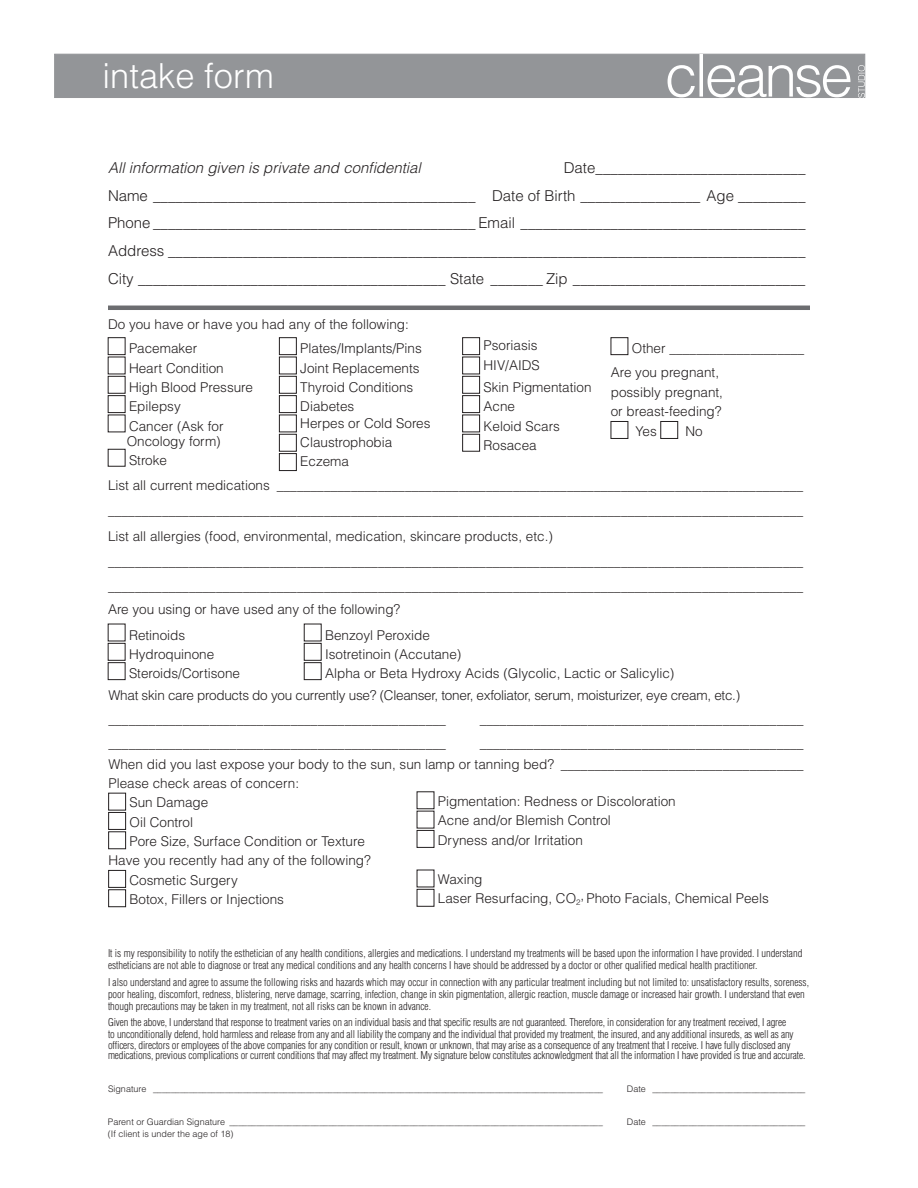
<style>
.page{position:relative;width:918px;height:1188px;background:#fff}
.page>*{position:absolute;margin:0;border:0;box-sizing:border-box;transform-origin:0 0}
.t1{font:300 34.5px "Helvetica LT Std";color:#fff}
.t2{font:300 15px/27.8px "Helvetica LT Std";color:#231f20;text-align:justify}
.t3{font:italic 300 15px "Helvetica LT Std";color:#231f20}
.t4{font:300 13.5px/19.4px "Helvetica LT Std";color:#231f20}
.t5{font:300 13.5px/23.9px "Helvetica LT Std";letter-spacing:-.02em;color:#231f20}
.t6{font:300 condensed 10.5px/12px "Helvetica LT Std";color:#231f20}
.t7{font:300 9px "Helvetica LT Std";color:#231f20}
</style>
<div class="page">
<hr style="left:108px;top:306px;width:702px;height:4px;background:#6c6d70">
<div style="left:108px;top:395px;width:17px;height:18px;border:1px solid #231f20"></div>
<div style="left:279px;top:338px;width:18px;height:17px;border:1px solid #231f20"></div>
<div style="left:279px;top:357px;width:18px;height:17px;border:1px solid #231f20"></div>
<div style="left:279px;top:376px;width:18px;height:17px;border:1px solid #231f20"></div>
<div style="left:279px;top:395px;width:18px;height:18px;border:1px solid #231f20"></div>
<div style="left:279px;top:415px;width:18px;height:17px;border:1px solid #231f20"></div>
<div style="left:279px;top:434px;width:18px;height:17px;border:1px solid #231f20"></div>
<div style="left:279px;top:453px;width:18px;height:18px;border:1px solid #231f20"></div>
<div style="left:462px;top:338px;width:18px;height:17px;border:1px solid #231f20"></div>
<div style="left:462px;top:357px;width:18px;height:17px;border:1px solid #231f20"></div>
<div style="left:462px;top:376px;width:18px;height:17px;border:1px solid #231f20"></div>
<div style="left:462px;top:395px;width:18px;height:18px;border:1px solid #231f20"></div>
<div style="left:462px;top:415px;width:18px;height:17px;border:1px solid #231f20"></div>
<div style="left:462px;top:434px;width:18px;height:17px;border:1px solid #231f20"></div>
<div style="left:611px;top:421px;width:17px;height:18px;border:1px solid #231f20"></div>
<div style="left:661px;top:421px;width:17px;height:18px;border:1px solid #231f20"></div>
<div style="left:108px;top:793px;width:18px;height:17px;border:1px solid #231f20"></div>
<div style="left:108px;top:812px;width:18px;height:18px;border:1px solid #231f20"></div>
<div style="left:108px;top:832px;width:18px;height:17px;border:1px solid #231f20"></div>
<div style="left:108px;top:870px;width:18px;height:18px;border:1px solid #231f20"></div>
<div style="left:108px;top:890px;width:18px;height:17px;border:1px solid #231f20"></div>
<div style="left:417px;top:792px;width:17px;height:17px;border:1px solid #231f20"></div>
<div style="left:417px;top:830px;width:17px;height:18px;border:1px solid #231f20"></div>
<svg style="left:54px;top:54px;width:811px;height:44px;background:#999b9e"></svg>
<h1 class="t1" style="left:103px;top:54px;width:173px">intake form</h1>
<p class="t3" style="left:108px;top:158px;width:314px">All information given is private and confidential</p>
<p class="t2" style="left:108px;top:153px;width:699px;text-indent:456px">Date____________________________ Name ___________________________________________ Date of Birth ________________ Age _________ Phone ___________________________________________ Email ______________________________________ Address _____________________________________________________________________________________ City _________________________________________ State _______ Zip _______________________________</p>
<p class="t4" style="left:129px;top:312px;width:281px;line-height:24px;text-indent:-21px">Do you have or have you had any of the following:<br>Pacemaker</p>
<p class="t4" style="left:129px;top:358px;width:126px">Heart Condition<br>High Blood Pressure<br>Epilepsy<br>Cancer (Ask for</p>
<p class="t4" style="left:127px;top:431px;width:96px">Oncology form)<br>Stroke</p>
<p class="t4" style="left:484px;top:336px;width:58px">Psoriasis<br>HIV/AIDS</p>
<p class="t4" style="left:484px;top:377px;width:110px">Skin Pigmentation<br>Acne<br>Keloid Scars<br>Rosacea</p>
<p class="t4" style="left:300px;top:339px;width:123px">Plates/Implants/Pins<br>Joint Replacements<br>Thyroid Conditions<br>Diabetes</p>
<p class="t4" style="left:300px;top:413px;width:132px">Herpes or Cold Sores<br>Claustrophobia<br>Eczema</p>
<p class="t4" style="left:611px;top:336px;width:195px;line-height:23.9px;text-indent:21px">Other ____________________<br>Are you pregnant,</p>
<p class="t4" style="left:611px;top:382px;width:114px">possibly pregnant,</p>
<p class="t4" style="left:611px;top:402px;width:112px">or breast-feeding?</p>
<p class="t4" style="left:636px;top:421px;width:23px">Yes</p>
<p class="t4" style="left:685px;top:421px;width:19px">No</p>
<p class="t4" style="left:108px;top:472px;width:697px;line-height:25.3px">List all current medications ______________________________________________________________________________ _______________________________________________________________________________________________________ List all allergies (food, environmental, medication, skincare products, etc.) _______________________________________________________________________________________________________ _______________________________________________________________________________________________________</p>
<p class="t4" style="left:129px;top:596px;width:273px;line-height:26.1px;text-indent:-21px">Are you using or have used any of the following?<br>Retinoids</p>
<p class="t4" style="left:129px;top:644px;width:113px">Hydroquinone<br>Steroids/Cortisone</p>
<p class="t4" style="left:325px;top:625px;width:351px">Benzoyl Peroxide<br>Isotretinoin (Accutane)<br>Alpha or Beta Hydroxy Acids (Glycolic, Lactic or Salicylic)</p>
<p class="t5" style="left:108px;top:683px;width:633px">What skin care products do you currently use? (Cleanser, toner, exfoliator, serum, moisturizer, eye cream, etc.) __________________________________________________</p>
<p class="t4" style="left:480px;top:709px;width:326px">________________________________________________</p>
<p class="t4" style="left:108px;top:733px;width:339px">__________________________________________________</p>
<p class="t4" style="left:108px;top:732px;width:697px;line-height:20.9px;text-align:right">________________________________________________<br>When did you last expose your body to the sun, sun lamp or tanning bed? ____________________________________</p>
<p class="t4" style="left:108px;top:773px;width:192px">Please check areas of concern:</p>
<p class="t4" style="left:130px;top:793px;width:80px">Sun Damage</p>
<p class="t4" style="left:130px;top:812px;width:65px">Oil Control</p>
<p class="t4" style="left:130px;top:831px;width:237px">Pore Size, Surface Condition or Texture</p>
<p class="t4" style="left:108px;top:851px;width:264px">Have you recently had any of the following?</p>
<p class="t4" style="left:130px;top:870px;width:110px">Cosmetic Surgery</p>
<p class="t4" style="left:130px;top:889px;width:156px">Botox, Fillers or Injections</p>
<p class="t4" style="left:438px;top:791px;width:239px">Pigmentation: Redness or Discoloration<br>Acne and/or Blemish Control<br>Dryness and/or Irritation</p>
<p class="t4" style="left:438px;top:870px;width:332px">Waxing<br>Laser Resurfacing, CO<sub>2</sub>, Photo Facials, Chemical Peels</p>
<p class="t6" style="left:108px;top:948px;width:696px">It is my responsibility to notify the esthetician of any health conditions, allergies and medications. I understand my treatments will be based upon the information I have provided. I understand estheticians are not able to diagnose or treat any medical conditions and any health concerns I have should be addressed by a doctor or other qualified medical health practitioner.</p>
<p class="t6" style="left:108px;top:976px;width:703px">I also understand and agree to assume the following risks and hazards which may occur in connection with any particular treatment including but not limited to: unsatisfactory results, soreness, poor healing, discomfort, redness, blistering, nerve damage, scarring, infection, change in skin pigmentation, allergic reaction, muscle damage or increased hair growth. I understand that even though precautions may be taken in my treatment, not all risks can be known in advance.</p>
<p class="t6" style="left:108px;top:1016px;width:687px">Given the above, I understand that response to treatment varies on an individual basis and that specific results are not guaranteed. Therefore, in consideration for any treatment received, I agree to unconditionally defend, hold harmless and release from any and all liability the company and the individual that provided my treatment, the insured, and any additional insureds, as well as any</p>
<p class="t6" style="left:108px;top:1040px;width:699px;line-height:10.5px">officers, directors or employees of the above companies for any condition or result, known or unknown, that may arise as a consequence of any treatment that I receive. I have fully disclosed any medications, previous complications or current conditions that may affect my treatment. My signature below constitutes acknowledgment that all the information I have provided is true and accurate.</p>
<p class="t7" style="left:108px;top:1083px;width:496px">Signature ____________________________________________________________________________________________________</p>
<p class="t7" style="left:627px;top:1083px;width:180px">Date __________________________________</p>
<p class="t7" style="left:108px;top:1116px;width:496px">Parent or Guardian Signature ___________________________________________________________________________________</p>
<p class="t7" style="left:627px;top:1116px;width:180px">Date __________________________________</p>
<p class="t7" style="left:108px;top:1128px;width:127px">(If client is under the age of 18)</p>
</div>
